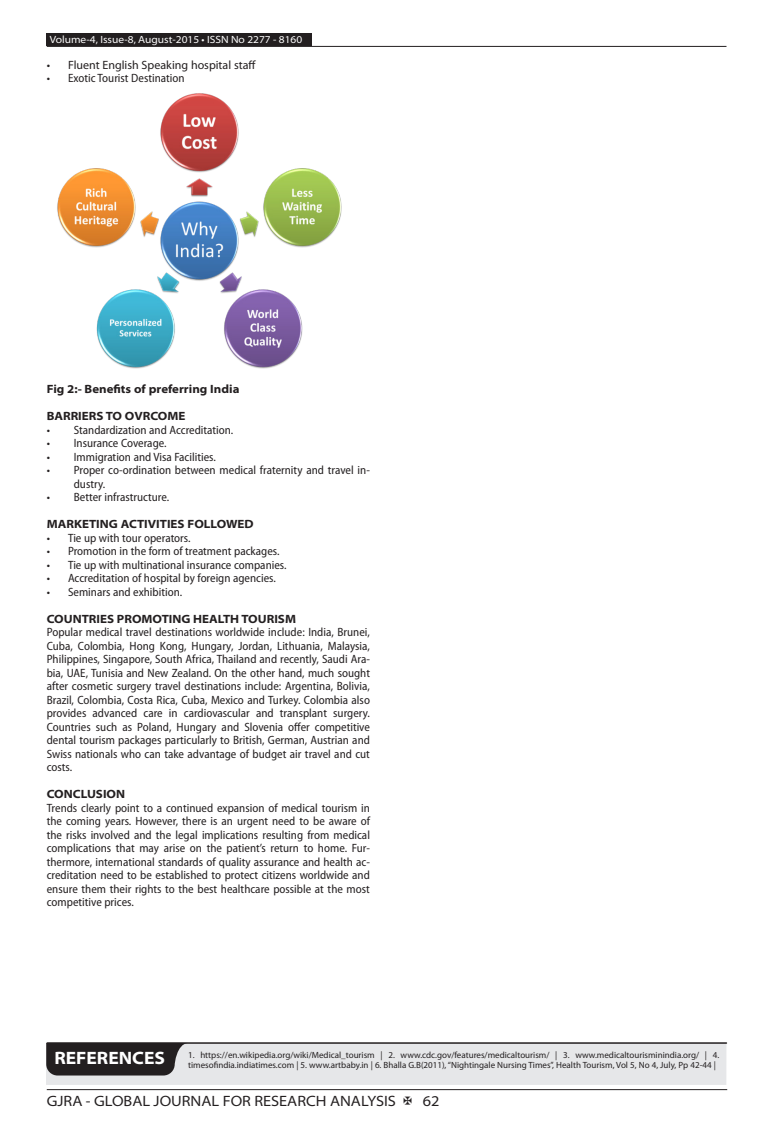
<style>
.page{position:relative;width:774px;height:1136px;background:#fff}
.page>*{position:absolute;margin:0;border:0;box-sizing:border-box;transform-origin:0 0}
.GRA_Bold{font:700 semi-expanded 18px "Myriad Pro";color:#fff}
.t1{font:semi-expanded 15px "Myriad Pro";color:#231f20}
.GRA_Body_Text{font:semi-condensed 12px/13.5px "Myriad Pro";color:#231f20;text-align:justify}
.GRA_Bold-2{font:700 semi-expanded 12px "Myriad Pro";color:#231f20}
.t2{font:12px "Myriad Pro";color:#231f20}
.t3{font:semi-expanded 10.5px "Myriad Pro";color:#fff}
.GRA_Reference{font:9px/10.5px "Myriad Pro";color:#231f20}
</style>
<div class="page">
<hr style="left:47px;top:1089px;width:680px;height:1px;background:#231f20">
<div style="left:47px;top:33px;width:265px;height:13px;background:#231f20"></div>
<hr style="left:47px;top:46px;width:679px;height:1px;background:#231f20">
<div style="left:46px;top:1042px;width:680px;height:42px;background:#e6e7e9"></div>
<hr style="left:47px;top:1042px;width:679px;height:1px;background:#231f20">
<svg style="left:46px;top:1042px;width:142px;height:33px;background:#353233"></svg>
<img style="left:57px;top:93px;width:285px;height:276px">
<p class="t3" style="left:50px;top:34px;width:254px">Volume-4, Issue-8, August-2015 • ISSN No 2277 - 8160</p>
<p class="t2" style="left:47px;top:58px;width:211px">• Fluent English Speaking hospital staff</p>
<p class="GRA_Body_Text" style="left:47px;top:72px;width:139px">• Exotic Tourist Destination</p>
<p class="GRA_Bold-2" style="left:47px;top:382px;width:194px">Fig 2:- Benefits of preferring India</p>
<p class="GRA_Bold-2" style="left:47px;top:409px;width:140px">BARRIERS TO OVRCOME</p>
<p class="GRA_Body_Text" style="left:47px;top:423px;width:188px">• Standardization and Accreditation.</p>
<p class="GRA_Body_Text" style="left:47px;top:436px;width:121px">• Insurance Coverage.</p>
<p class="GRA_Body_Text" style="left:47px;top:450px;width:171px">• Immigration and Visa Facilities.</p>
<p class="GRA_Body_Text" style="left:74px;top:463px;width:298px;text-indent:-27px">• Proper co-ordination between medical fraternity and travel in&shy;dustry.</p>
<p class="GRA_Body_Text" style="left:47px;top:490px;width:124px">• Better infrastructure.</p>
<p class="GRA_Bold-2" style="left:47px;top:517px;width:208px">MARKETING ACTIVITIES FOLLOWED</p>
<p class="GRA_Body_Text" style="left:47px;top:531px;width:145px">• Tie up with tour operators.</p>
<p class="GRA_Body_Text" style="left:47px;top:544px;width:234px">• Promotion in the form of treatment packages.</p>
<p class="GRA_Body_Text" style="left:47px;top:558px;width:241px">• Tie up with multinational insurance companies.</p>
<p class="GRA_Body_Text" style="left:47px;top:571px;width:231px">• Accreditation of hospital by foreign agencies.</p>
<p class="GRA_Body_Text" style="left:47px;top:585px;width:137px">• Seminars and exhibition.</p>
<p class="GRA_Bold-2" style="left:47px;top:611px;width:251px">COUNTRIES PROMOTING HEALTH TOURISM</p>
<p class="GRA_Body_Text" style="left:47px;top:625px;width:325px">Popular medical travel destinations worldwide include: India, Brunei, Cuba, Colombia, Hong Kong, Hungary, Jordan, Lithuania, Malaysia, Philippines, Singapore, South Africa, Thailand and recently, Saudi Ara&shy;bia, UAE, Tunisia and New Zealand. On the other hand, much sought after cosmetic surgery travel destinations include: Argentina, Bolivia, Brazil, Colombia, Costa Rica, Cuba, Mexico and Turkey. Colombia also provides advanced care in cardiovascular and transplant surgery.<br>Countries such as Poland, Hungary and Slovenia offer competitive dental tourism packages particularly to British, German, Austrian and Swiss nationals who can take advantage of budget air travel and cut costs.</p>
<p class="GRA_Bold-2" style="left:47px;top:787px;width:80px">CONCLUSION</p>
<p class="GRA_Body_Text" style="left:47px;top:801px;width:325px">Trends clearly point to a continued expansion of medical tourism in the coming years. However, there is an urgent need to be aware of the risks involved and the legal implications resulting from medical complications that may arise on the patient’s return to home. Fur&shy;thermore, international standards of quality assurance and health ac&shy;creditation need to be established to protect citizens worldwide and ensure them their rights to the best healthcare possible at the most competitive prices.</p>
<p class="GRA_Bold" style="left:54px;top:1047px;width:112px">REFERENCES</p>
<p class="GRA_Reference" style="left:188px;top:1049px;width:533px">1. https://en.wikipedia.org/wiki/Medical_tourism | 2. www.cdc.gov/features/medicaltourism/ | 3. www.medicaltourisminindia.org/ | 4. timesofindia.indiatimes.com | 5. www.artbaby.in | 6. Bhalla G.B(2011), “Nightingale Nursing Times”, Health Tourism, Vol 5, No 4, July, Pp 42-44 |</p>
<p class="t1" style="left:47px;top:1092px;width:351px">GJRA - GLOBAL JOURNAL FOR RESEARCH ANALYSIS</p>
<p class="t1" style="left:423px;top:1092px;width:18px">62</p>
</div>
